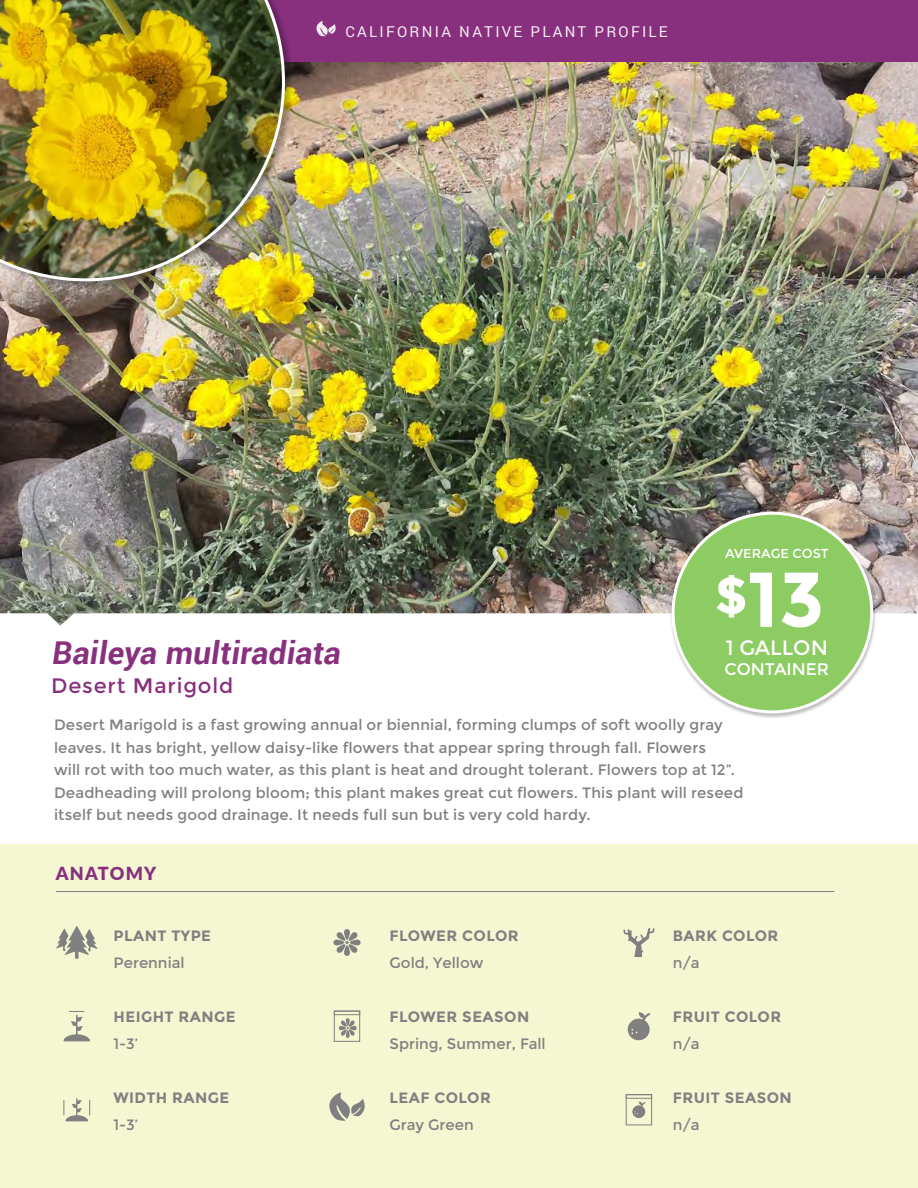
<style>
.page{position:relative;width:918px;height:1188px;background:#fff}
.page>*{position:absolute;margin:0;border:0;box-sizing:border-box;transform-origin:0 0}
.t1{font:700 77.7px "Montserrat";color:#fff}
.t2{font:700 31.5px "Roboto";color:#88307e}
.t3{font:21px "Montserrat";letter-spacing:.04em;color:#88307e}
.t4{font:20.7px "Montserrat";color:#fff}
.t5{font:900 18px "Lato";letter-spacing:.07em;color:#88307e}
.t6{font:16.8px "Montserrat";color:#fff}
.t7{font:15px/22.5px "Montserrat";letter-spacing:.01em;color:#808080}
.t8{font:700 15px "Montserrat";letter-spacing:.03em;color:#808080}
.t9{font:15px "Roboto";letter-spacing:.15em;color:#f3eaf2}
.t10{font:12.9px "Montserrat";color:#fff}
</style>
<div class="page">
<img style="left:0;top:62px;width:918px;height:564px">
<div style="left:0;top:0;width:918px;height:62px;background:#88307e"></div>
<div style="left:0;top:0;width:294px;height:290px;background:#000;opacity:.3"></div>
<img style="left:0;top:0;width:285px;height:281px">
<div style="left:670px;top:512px;width:207px;height:207px;background:#000;opacity:.25"></div>
<div style="left:673px;top:513px;width:199px;height:199px;background:#8dcb63;border-radius:50%"></div>
<div style="left:0;top:844px;width:918px;height:344px;background:#f5f6d2"></div>
<svg style="left:56px;top:926px;width:42px;height:33px"></svg>
<svg style="left:63px;top:1011px;width:27px;height:30px"></svg>
<svg style="left:64px;top:1098px;width:26px;height:23px"></svg>
<div style="left:344px;top:929px;width:6px;height:11px;background:#808080;border-radius:3px"></div>
<div style="left:344px;top:945px;width:6px;height:11px;background:#808080;border-radius:3px"></div>
<div style="left:350px;top:940px;width:11px;height:5px;background:#808080;border-radius:3px"></div>
<div style="left:333px;top:940px;width:11px;height:5px;background:#808080;border-radius:3px"></div>
<svg style="left:336px;top:932px;width:22px;height:21px"></svg>
<div style="left:334px;top:1011px;width:26px;height:31px;border:1px solid #808080"></div>
<div style="left:334px;top:1011px;width:26px;height:4px;border:1px solid #808080"></div>
<svg style="left:339px;top:1018px;width:18px;height:20px"></svg>
<svg style="left:632px;top:1102px;width:14px;height:16px"></svg>
<div style="left:626px;top:1094px;width:26px;height:31px;border:1px solid #808080"></div>
<div style="left:626px;top:1094px;width:26px;height:5px;border:1px solid #808080"></div>
<svg style="left:329px;top:1092px;width:36px;height:29px"></svg>
<svg style="left:623px;top:928px;width:32px;height:29px"></svg>
<svg style="left:628px;top:1012px;width:22px;height:29px"></svg>
<hr style="left:56px;top:891px;width:778px;height:1px;background:#808080">
<svg style="left:316px;top:21px;width:20px;height:15px"></svg>
<p class="t9" style="left:346px;top:21px;width:324px">CALIFORNIA NATIVE PLANT PROFILE</p>
<p class="t10" style="left:725px;top:546px;width:105px">AVERAGE COST</p>
<h1 class="t1" style="left:715px;top:553px;width:112px"><sup>$</sup>13</h1>
<h3 class="t4" style="left:726px;top:635px;width:104px">1 GALLON</h3>
<p class="t6" style="left:725px;top:659px;width:106px">CONTAINER</p>
<h2 class="t2" style="left:51px;top:630px;width:296px">Baileya multiradiata</h2>
<h3 class="t3" style="left:51px;top:674px;width:183px">Desert Marigold</h3>
<p class="t7" style="left:54px;top:714px;width:691px">Desert Marigold is a fast growing annual or biennial, forming clumps of soft woolly gray leaves. It has bright, yellow daisy-like flowers that appear spring through fall. Flowers<br>will rot with too much water, as this plant is heat and drought tolerant. Flowers top at 12”.<br>Deadheading will prolong bloom; this plant makes great cut flowers. This plant will reseed itself but needs good drainage. It needs full sun but is very cold hardy.</p>
<p class="t5" style="left:56px;top:860px;width:102px">ANATOMY</p>
<p class="t8" style="left:114px;top:927px;width:99px">PLANT TYPE</p>
<p class="t7" style="left:114px;top:952px;width:73px">Perennial</p>
<p class="t8" style="left:390px;top:927px;width:131px">FLOWER COLOR</p>
<p class="t7" style="left:390px;top:952px;width:95px">Gold, Yellow</p>
<p class="t8" style="left:673px;top:927px;width:107px">BARK COLOR</p>
<p class="t7" style="left:673px;top:952px;width:28px">n/a</p>
<p class="t8" style="left:114px;top:1008px;width:124px">HEIGHT RANGE</p>
<p class="t7" style="left:114px;top:1033px;width:26px">1-3’</p>
<p class="t8" style="left:390px;top:1008px;width:141px">FLOWER SEASON</p>
<p class="t7" style="left:390px;top:1033px;width:158px">Spring, Summer, Fall</p>
<p class="t8" style="left:673px;top:1008px;width:110px">FRUIT COLOR</p>
<p class="t7" style="left:673px;top:1033px;width:28px">n/a</p>
<p class="t8" style="left:114px;top:1089px;width:117px">WIDTH RANGE</p>
<p class="t7" style="left:114px;top:1114px;width:26px">1-3’</p>
<p class="t8" style="left:390px;top:1089px;width:103px">LEAF COLOR</p>
<p class="t7" style="left:390px;top:1114px;width:86px">Gray Green</p>
<p class="t8" style="left:673px;top:1089px;width:120px">FRUIT SEASON</p>
<p class="t7" style="left:673px;top:1114px;width:28px">n/a</p>
</div>
